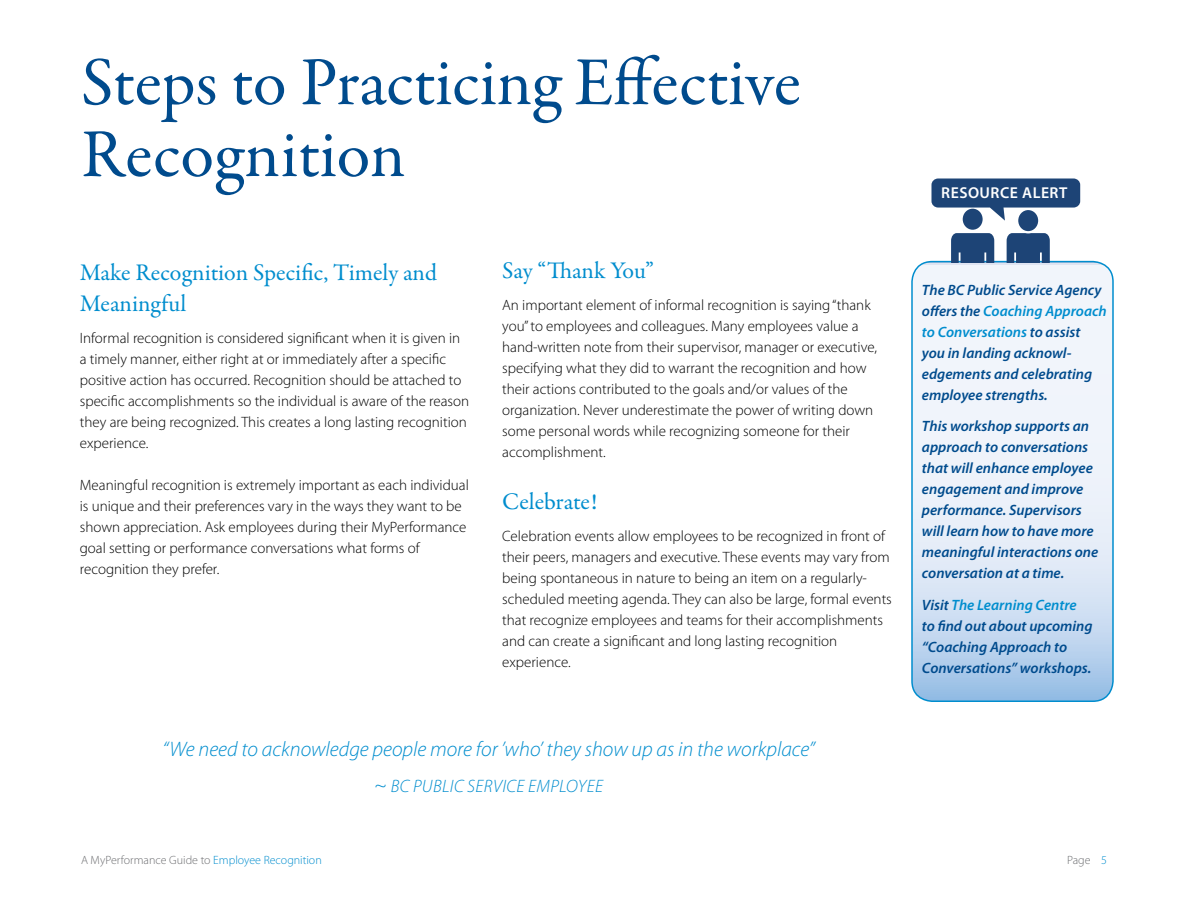
<style>
.page{position:relative;width:1188px;height:918px;background:#fff}
.page>*{position:absolute;margin:0;border:0;box-sizing:border-box;transform-origin:0 0}
.t1{font:69px/72px "Garamond Premr Pro";color:#004b8d}
.t2{font:24px/31.5px "Garamond Premr Pro";color:#008dce}
.t3{font:italic 300 21px "Myriad Pro";color:#008dce}
.t4{font:italic 300 18px "Myriad Pro";letter-spacing:.02em;color:#008dce}
.t5{font:600 15.75px "Myriad Pro";letter-spacing:.03em;color:#fff}
.t6{font:300 15px/21px "Myriad Pro";color:#000}
.t7{font:italic 600 15px/21px "Myriad Pro";color:#004b8d}
.t8{font:300 12px "Myriad Pro";color:#6d6e71}
.s1{font-size:21px}
.s2{color:#008dce}
</style>
<div class="page">
<svg style="left:912px;top:262px;width:201px;height:439px"></svg>
<div style="left:911px;top:261px;width:203px;height:441px;border:2px solid #008dce;border-radius:20px"></div>
<svg style="left:951px;top:233px;width:43px;height:29px"></svg>
<svg style="left:962px;top:208px;width:22px;height:23px"></svg>
<div style="left:961px;top:206px;width:24px;height:26px;border:2px solid #fff;border-radius:50%"></div>
<svg style="left:1007px;top:233px;width:43px;height:29px"></svg>
<div style="left:1017px;top:209px;width:22px;height:23px;background:#1d4476;border-radius:50%"></div>
<div style="left:1016px;top:208px;width:24px;height:25px;border:2px solid #fff;border-radius:50%"></div>
<svg style="left:932px;top:179px;width:148px;height:42px"></svg>
<h1 class="t1" style="left:81px;top:48px;width:721px">Steps to Practicing Effective<br>Recognition</h1>
<h2 class="t2" style="left:80px;top:257px;width:359px">Make Recognition Specific, Timely and<br>Meaningful</h2>
<p class="t6" style="left:80px;top:327px;width:391px">Informal recognition is considered significant when it is given in a timely manner, either right at or immediately after a specific positive action has occurred. Recognition should be attached to specific accomplishments so the individual is aware of the reason they are being recognized. This creates a long lasting recognition experience.</p>
<p class="t6" style="left:80px;top:474px;width:391px">Meaningful recognition is extremely important as each individual is unique and their preferences vary in the ways they want to be shown appreciation. Ask employees during their MyPerformance goal setting or performance conversations what forms of recognition they prefer.</p>
<h2 class="t2" style="left:502px;top:256px;width:153px">Say “Thank You”</h2>
<p class="t6" style="left:502px;top:294px;width:376px">An important element of informal recognition is saying “thank you” to employees and colleagues. Many employees value a hand-written note from their supervisor, manager or executive, specifying what they did to warrant the recognition and how their actions contributed to the goals and/or values of the organization. Never underestimate the power of writing down some personal words while recognizing someone for their accomplishment.</p>
<h2 class="t2" style="left:502px;top:487px;width:97px">Celebrate!</h2>
<p class="t6" style="left:502px;top:525px;width:391px">Celebration events allow employees to be recognized in front of their peers, managers and executive. These events may vary from being spontaneous in nature to being an item on a regularly&shy;scheduled meeting agenda. They can also be large, formal events that recognize employees and teams for their accomplishments and can create a significant and long lasting recognition experience.</p>
<h3 class="t3" style="left:163px;top:736px;width:654px">“We need to acknowledge people more for ’who’ they show up as in the workplace”</h3>
<p class="t4" style="left:374px;top:775px;width:230px"><span class="s1">~</span> BC Public Service Employee</p>
<p class="t5" style="left:941px;top:182px;width:128px">RESOURCE ALERT</p>
<p class="t7" style="left:922px;top:279px;width:186px">The BC Public Service Agency offers the <span class="s2">Coaching Approach to Conversations</span> to assist you in landing acknowl&shy;edgements and celebrating employee strengths.</p>
<p class="t7" style="left:922px;top:415px;width:178px">This workshop supports an approach to conversations that will enhance employee engagement and improve performance. Supervisors will learn how to have more meaningful interactions one conversation at a time.</p>
<p class="t7" style="left:922px;top:594px;width:172px">Visit <span class="s2">The Learning Centre </span>to find out about upcoming “Coaching Approach to<br>Conversations” workshops.</p>
<p class="t8" style="left:81px;top:853px;width:242px">A MyPerformance Guide to <span class="s2">Employee Recognition</span></p>
<p class="t8" style="left:1067px;top:853px;width:41px">Page <span class="s2">5</span></p>
</div>
